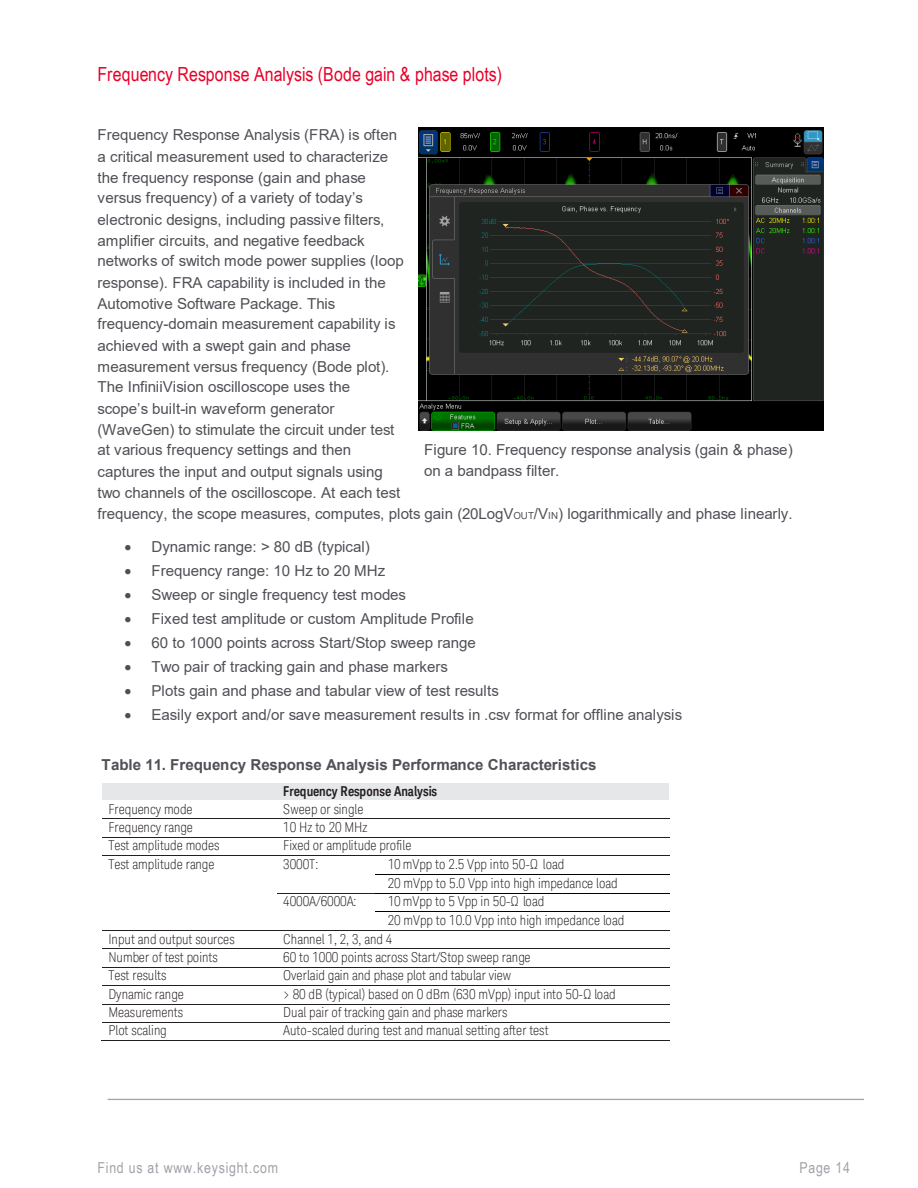
<style>
.page{position:relative;width:918px;height:1188px;background:#fff}
.page>*{position:absolute;margin:0;border:0;box-sizing:border-box;transform-origin:0 0}
.t1{font:19.5px "Arial Narrow";letter-spacing:.005em;color:#e90029}
.t2{font:15.15px/21px "Arial";letter-spacing:-.01em;color:#524f56}
.t3{font:700 15.15px "Arial";letter-spacing:-.01em;color:#524f56}
.t4{font:15.15px "Arial Narrow";letter-spacing:.045em;color:#a4a1a9}
.t5{font:300 condensed 13.65px "Keysight Sans";color:#231f20}
.t6{font:700 13.65px "Keysight Sans Condensed";letter-spacing:-.01em;color:#231f20}
.s1{font-size:9.75px}
</style>
<div class="page">
<hr style="left:108px;top:1099px;width:756px;height:1px;background:#a4a1a9">
<div style="left:102px;top:783px;width:567px;height:17px;background:#e6e7e8"></div>
<hr style="left:102px;top:819px;width:176px;height:1px;background:#231f20">
<hr style="left:278px;top:819px;width:97px;height:1px;background:#231f20">
<hr style="left:375px;top:819px;width:295px;height:1px;background:#231f20">
<hr style="left:102px;top:837px;width:176px;height:1px;background:#231f20">
<hr style="left:278px;top:837px;width:97px;height:1px;background:#231f20">
<hr style="left:375px;top:837px;width:295px;height:1px;background:#231f20">
<hr style="left:102px;top:855px;width:176px;height:1px;background:#231f20">
<hr style="left:278px;top:855px;width:97px;height:1px;background:#231f20">
<hr style="left:375px;top:855px;width:295px;height:1px;background:#231f20">
<hr style="left:375px;top:874px;width:295px;height:1px;background:#000">
<hr style="left:278px;top:893px;width:97px;height:1px;background:#231f20">
<hr style="left:375px;top:893px;width:295px;height:1px;background:#000">
<hr style="left:375px;top:911px;width:295px;height:1px;background:#000">
<hr style="left:102px;top:930px;width:176px;height:1px;background:#231f20">
<hr style="left:278px;top:930px;width:97px;height:1px;background:#231f20">
<hr style="left:375px;top:930px;width:295px;height:1px;background:#231f20">
<hr style="left:102px;top:949px;width:176px;height:1px;background:#231f20">
<hr style="left:278px;top:949px;width:392px;height:1px;background:#231f20">
<hr style="left:102px;top:967px;width:176px;height:1px;background:#231f20">
<hr style="left:278px;top:967px;width:392px;height:1px;background:#231f20">
<hr style="left:102px;top:985px;width:176px;height:1px;background:#231f20">
<hr style="left:278px;top:985px;width:392px;height:1px;background:#231f20">
<hr style="left:102px;top:1004px;width:176px;height:1px;background:#231f20">
<hr style="left:278px;top:1004px;width:392px;height:1px;background:#231f20">
<hr style="left:102px;top:1022px;width:176px;height:1px;background:#231f20">
<hr style="left:278px;top:1022px;width:392px;height:1px;background:#231f20">
<hr style="left:101px;top:1040px;width:177px;height:1px;background:#231f20">
<hr style="left:277px;top:1040px;width:393px;height:1px;background:#231f20">
<img style="left:418px;top:127px;width:406px;height:304px">
<h1 class="t1" style="left:98px;top:60px;width:406px">Frequency Response Analysis (Bode gain &amp; phase plots)</h1>
<p class="t2" style="left:98px;top:124px;width:697px">Frequency Response Analysis (FRA) is often<br>a critical measurement used to characterize<br>the frequency response (gain and phase<br>versus frequency) of a variety of today’s<br>electronic designs, including passive filters,<br>amplifier circuits, and negative feedback<br>networks of switch mode power supplies (loop<br>response). FRA capability is included in the<br>Automotive Software Package. This<br>frequency-domain measurement capability is<br>achieved with a swept gain and phase<br>measurement versus frequency (Bode plot).<br>The InfiniiVision oscilloscope uses the<br>scope’s built-in waveform generator<br>(WaveGen) to stimulate the circuit under test<br>at various frequency settings and then<br>captures the input and output signals using<br>two channels of the oscilloscope. At each test<br>frequency, the scope measures, computes, plots gain (20LogV<span class="s1">OUT</span>/V<span class="s1">IN</span>) logarithmically and phase linearly.</p>
<p class="t2" style="left:125px;top:536px;width:247px">• Dynamic range: &gt; 80 dB (typical)</p>
<p class="t2" style="left:125px;top:560px;width:262px">• Frequency range: 10 Hz to 20 MHz</p>
<p class="t2" style="left:125px;top:584px;width:283px">• Sweep or single frequency test modes</p>
<p class="t2" style="left:125px;top:608px;width:351px">• Fixed test amplitude or custom Amplitude Profile</p>
<p class="t2" style="left:125px;top:632px;width:353px">• 60 to 1000 points across Start/Stop sweep range</p>
<p class="t2" style="left:125px;top:656px;width:325px">• Two pair of tracking gain and phase markers</p>
<p class="t2" style="left:125px;top:680px;width:376px">• Plots gain and phase and tabular view of test results</p>
<p class="t2" style="left:125px;top:704px;width:559px">• Easily export and/or save measurement results in .csv format for offline analysis</p>
<p class="t3" style="left:101px;top:754px;width:496px">Table 11. Frequency Response Analysis Performance Characteristics</p>
<p class="t6" style="left:283px;top:783px;width:156px">Frequency Response Analysis</p>
<p class="t5" style="left:108px;top:801px;width:86px">Frequency mode</p>
<p class="t5" style="left:283px;top:801px;width:82px">Sweep or single</p>
<p class="t5" style="left:108px;top:819px;width:86px">Frequency range</p>
<p class="t5" style="left:283px;top:819px;width:86px">10 Hz to 20 MHz</p>
<p class="t5" style="left:108px;top:837px;width:113px">Test amplitude modes</p>
<p class="t5" style="left:283px;top:837px;width:130px">Fixed or amplitude profile</p>
<p class="t5" style="left:108px;top:856px;width:108px">Test amplitude range</p>
<p class="t5" style="left:283px;top:856px;width:37px">3000T:</p>
<p class="t5" style="left:388px;top:856px;width:178px">10 mVpp to 2.5 Vpp into 50-Ω load</p>
<p class="t5" style="left:388px;top:875px;width:232px">20 mVpp to 5.0 Vpp into high impedance load</p>
<p class="t5" style="left:283px;top:894px;width:75px">4000A/6000A:</p>
<p class="t5" style="left:388px;top:894px;width:158px">10 mVpp to 5 Vpp in 50-Ω load</p>
<p class="t5" style="left:388px;top:912px;width:238px">20 mVpp to 10.0 Vpp into high impedance load</p>
<p class="t5" style="left:108px;top:931px;width:128px">Input and output sources</p>
<p class="t5" style="left:283px;top:931px;width:111px">Channel 1, 2, 3, and 4</p>
<p class="t5" style="left:108px;top:949px;width:111px">Number of test points</p>
<p class="t5" style="left:283px;top:949px;width:249px">60 to 1000 points across Start/Stop sweep range</p>
<p class="t5" style="left:108px;top:967px;width:60px">Test results</p>
<p class="t5" style="left:283px;top:967px;width:229px">Overlaid gain and phase plot and tabular view</p>
<p class="t5" style="left:108px;top:986px;width:77px">Dynamic range</p>
<p class="t5" style="left:283px;top:986px;width:334px">&gt; 80 dB (typical) based on 0 dBm (630 mVpp) input into 50-Ω load</p>
<p class="t5" style="left:108px;top:1004px;width:76px">Measurements</p>
<p class="t5" style="left:283px;top:1004px;width:226px">Dual pair of tracking gain and phase markers</p>
<p class="t5" style="left:108px;top:1022px;width:60px">Plot scaling</p>
<p class="t5" style="left:283px;top:1022px;width:267px">Auto-scaled during test and manual setting after test</p>
<p class="t2" style="left:424px;top:439px;width:370px">Figure 10. Frequency response analysis (gain &amp; phase) on a bandpass filter.</p>
<p class="t4" style="left:98px;top:1157px;width:182px">Find us at www.keysight.com</p>
<p class="t4" style="left:800px;top:1157px;width:52px">Page 14</p>
</div>
